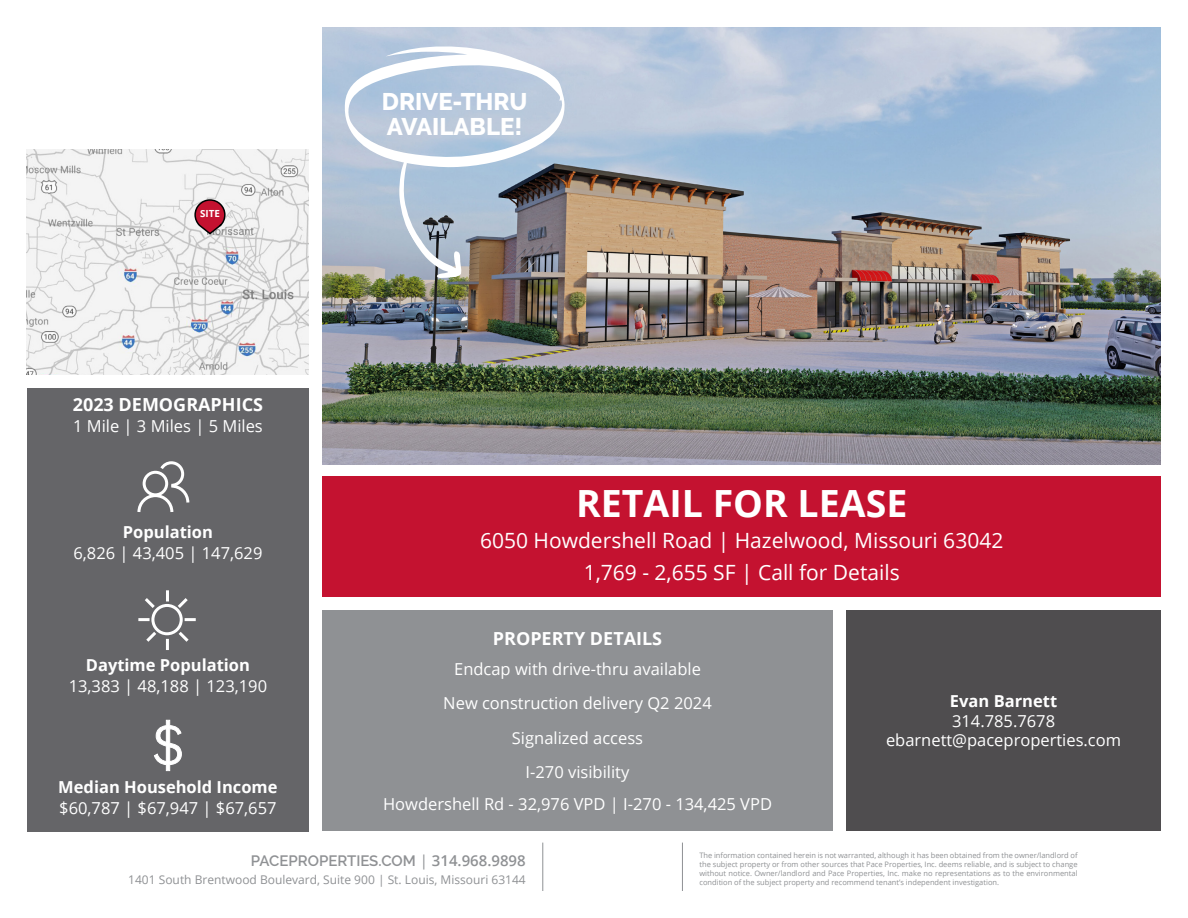
<style>
.page{position:relative;width:1188px;height:918px;background:#fff}
.page>*{position:absolute;margin:0;border:0;box-sizing:border-box;transform-origin:0 0}
.t1{font:700 37.5px "Open Sans";color:#fff}
.t2{font:800 24px/25.8px "Raleway";color:#fff}
.t3{font:21px/31.5px "Open Sans";color:#fff;text-align:center}
.t4{font:700 18px "Open Sans";color:#fff}
.t5{font:16.5px/34.5px "Open Sans";color:#fff;text-align:center}
.t6{font:700 16.5px "Open Sans";color:#fff}
.t7{font:600 15px "Raleway";color:#8f9194}
.t8{font:12px "Open Sans";color:#8f9194}
.t9{font:700 9.75px "Open Sans";color:#fff}
.t10{font:7.5px/9px "Open Sans";color:#8f9194;text-align:justify}
.s1{font-family:"Open Sans";font-weight:400}
.s2{font-family:"Open Sans"}
</style>
<div class="page">
<img style="left:322px;top:27px;width:839px;height:437px">
<img style="left:27px;top:150px;width:282px;height:225px">
<div style="left:27px;top:388px;width:282px;height:443px;background:#656568"></div>
<svg style="left:137px;top:461px;width:53px;height:51px"></svg>
<svg style="left:154px;top:720px;width:28px;height:51px"></svg>
<div style="left:322px;top:476px;width:839px;height:121px;background:#c41230"></div>
<div style="left:322px;top:610px;width:511px;height:221px;background:#8f9194"></div>
<div style="left:846px;top:610px;width:315px;height:221px;background:#4f4d4f"></div>
<hr style="left:542px;top:843px;width:1px;height:48px;background:#8f9194">
<hr style="left:682px;top:843px;width:1px;height:48px;background:#8f9194">
<svg style="left:194px;top:199px;width:32px;height:37px"></svg>
<div style="left:151px;top:604px;width:32px;height:31px;border:3px solid #fff;border-radius:50%"></div>
<svg style="left:166px;top:590px;width:3px;height:11px"></svg>
<svg style="left:166px;top:639px;width:3px;height:11px"></svg>
<svg style="left:185px;top:618px;width:11px;height:3px"></svg>
<svg style="left:138px;top:618px;width:12px;height:3px"></svg>
<svg style="left:146px;top:629px;width:13px;height:13px"></svg>
<svg style="left:175px;top:598px;width:13px;height:13px"></svg>
<svg style="left:175px;top:629px;width:14px;height:13px"></svg>
<svg style="left:145px;top:598px;width:13px;height:13px"></svg>
<svg style="left:345px;top:46px;width:220px;height:232px;background:#aebac9"></svg>
<h3 class="t9" style="left:200px;top:207px;width:21px">SITE</h3>
<h3 class="t4" style="left:73px;top:392px;width:192px">2023 DEMOGRAPHICS</h3>
<h3 class="t5" style="left:73px;top:408px;width:191px">1 Mile | 3 Miles | 5 Miles</h3>
<h3 class="t6" style="left:123px;top:520px;width:92px">Population</h3>
<h3 class="t5" style="left:73px;top:535px;width:191px">6,826 | 43,405 | 147,629</h3>
<h2 class="t2" style="left:382px;top:88px;width:147px">DRIVE-THRU<br>AVAILABLE!</h2>
<h1 class="t1" style="left:576px;top:477px;width:333px">RETAIL FOR LEASE</h1>
<h3 class="t3" style="left:480px;top:524px;width:525px">6050 Howdershell Road | Hazelwood, Missouri 63042<br>1,769 - 2,655 SF | Call for Details</h3>
<h3 class="t4" style="left:493px;top:626px;width:171px">PROPERTY DETAILS</h3>
<h3 class="t5" style="left:443px;top:651px;width:270px">Endcap with drive-thru available<br>New construction delivery Q2 2024<br>Signalized access<br>I-270 visibility</h3>
<h3 class="t5" style="left:383px;top:786px;width:391px">Howdershell Rd - 32,976 VPD | I-270 - 134,425 VPD</h3>
<p class="t10" style="left:699px;top:851px;width:380px">The information contained herein is not warranted, although it has been obtained from the owner/landlord of the subject property or from other sources that Pace Properties, Inc. deems reliable, and is subject to change without notice. Owner/landlord and Pace Properties, Inc. make no representations as to the environmental condition of the subject property and recommend tenant’s independent investigation.</p>
<h3 class="t6" style="left:86px;top:653px;width:166px">Daytime Population</h3>
<h3 class="t5" style="left:69px;top:668px;width:200px">13,383 | 48,188 | 123,190</h3>
<h3 class="t6" style="left:950px;top:690px;width:109px">Evan Barnett</h3>
<h3 class="t5" style="left:886px;top:711px;width:237px;line-height:19.5px">314.785.7678 ebarnett@paceproperties.com</h3>
<h3 class="t6" style="left:58px;top:776px;width:221px">Median Household Income</h3>
<h3 class="t5" style="left:59px;top:791px;width:219px">$60,787 | $67,947 | $67,657</h3>
<h3 class="t7" style="left:251px;top:852px;width:277px">PACEPROPERTIES.COM <span class="s1">|</span> <span class="s2">314.968.9898</span></h3>
<h3 class="t8" style="left:128px;top:872px;width:399px">1401 South Brentwood Boulevard, Suite 900 | St. Louis, Missouri 63144</h3>
</div>
